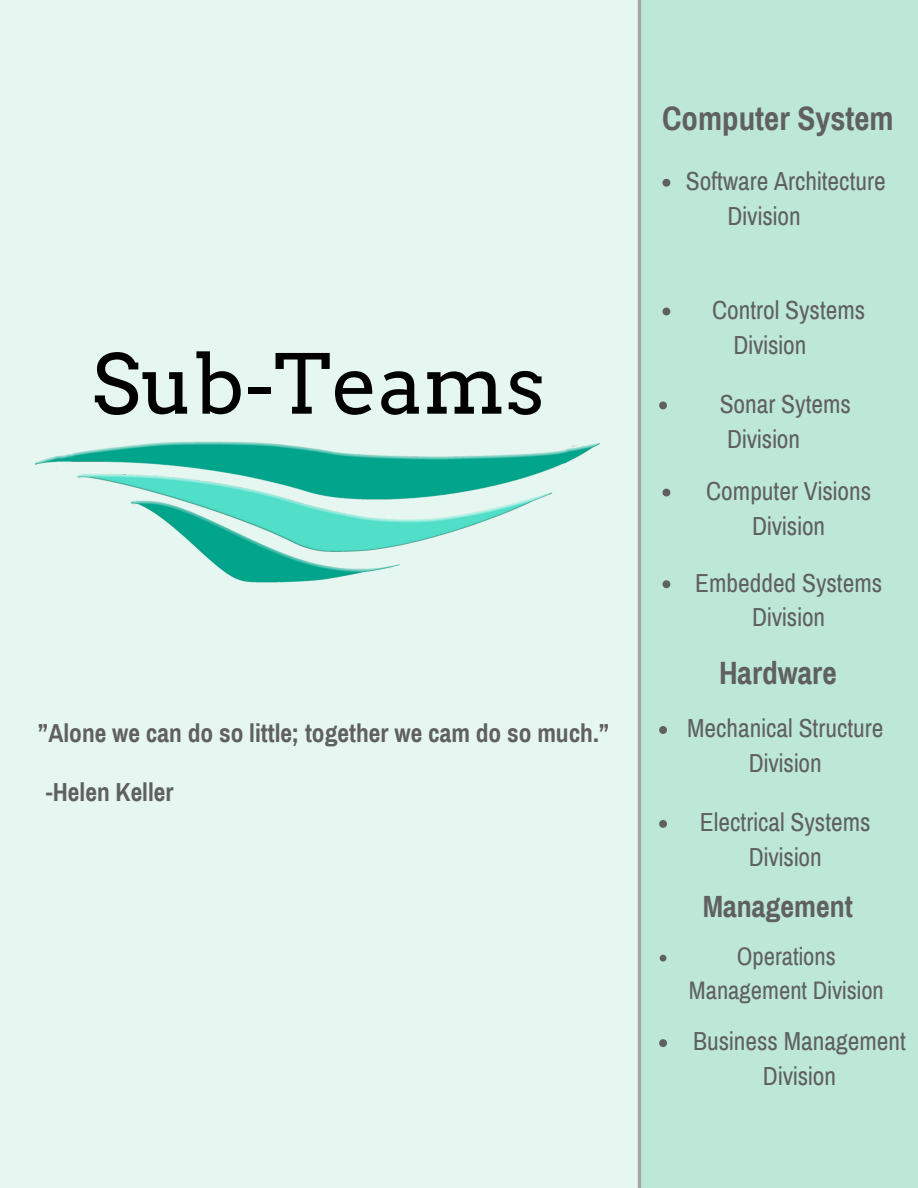
<style>
.page{position:relative;width:918px;height:1188px;background:#e6f6f0}
.page>*{position:absolute;margin:0;border:0;box-sizing:border-box;transform-origin:0 0}
.t1{font:82.05px "Arvo";color:#000}
.t2{font:700 33px "Archivo Narrow";color:#606061}
.t3{font:700 31.5px "Archivo Narrow";color:#606061}
.t4{font:700 30px "Archivo Narrow";color:#606061}
.t5{font:25.5px/34.8px "Archivo Narrow";color:#606061;text-align:center}
.t6{font:700 25.5px "Archivo Narrow";color:#606061}
.t7{font:24.75px/33.8px "Archivo Narrow";color:#606061;text-align:center}
</style>
<div class="page">
<hr style="left:638px;top:0;width:3px;height:1188px;background:#a6a6a6">
<img style="left:36px;top:441px;width:565px;height:142px">
<div style="left:641px;top:0;width:277px;height:1188px;background:#bde8d8"></div>
<svg style="left:662px;top:179px;width:8px;height:8px"></svg>
<svg style="left:659px;top:726px;width:8px;height:8px"></svg>
<svg style="left:659px;top:820px;width:8px;height:8px"></svg>
<svg style="left:660px;top:955px;width:6px;height:7px"></svg>
<svg style="left:659px;top:1039px;width:8px;height:8px"></svg>
<svg style="left:662px;top:308px;width:8px;height:7px"></svg>
<svg style="left:659px;top:401px;width:8px;height:8px"></svg>
<svg style="left:662px;top:489px;width:8px;height:8px"></svg>
<svg style="left:662px;top:580px;width:8px;height:8px"></svg>
<h1 class="t1" style="left:92px;top:335px;width:455px">Sub-Teams</h1>
<p class="t6" style="left:38px;top:720px;width:573px">”Alone we can do so little; together we cam do so much.”</p>
<p class="t6" style="left:46px;top:779px;width:129px">-Helen Keller</p>
<p class="t2" style="left:662px;top:101px;width:233px">Computer System</p>
<p class="t5" style="left:728px;top:164px;width:160px;text-align:left;text-indent:-42px">Software Architecture<br>Division</p>
<p class="t5" style="left:733px;top:293px;width:134px;text-align:left;text-indent:-21px">Control Systems<br>Division</p>
<p class="t5" style="left:720px;top:387px;width:133px;text-align:left">Sonar Sytems<br>Division</p>
<p class="t5" style="left:706px;top:474px;width:166px">Computer Visions<br>Division</p>
<p class="t5" style="left:695px;top:566px;width:189px">Embedded Systems<br>Division</p>
<p class="t3" style="left:719px;top:656px;width:119px">Hardware</p>
<p class="t5" style="left:687px;top:711px;width:198px">Mechanical Structure<br>Division</p>
<p class="t5" style="left:700px;top:805px;width:172px">Electrical Systems<br>Division</p>
<p class="t4" style="left:703px;top:891px;width:152px">Management</p>
<p class="t7" style="left:689px;top:940px;width:197px">Operations<br>Management Division</p>
<p class="t5" style="left:693px;top:1024px;width:214px">Business Management<br>Division</p>
</div>
